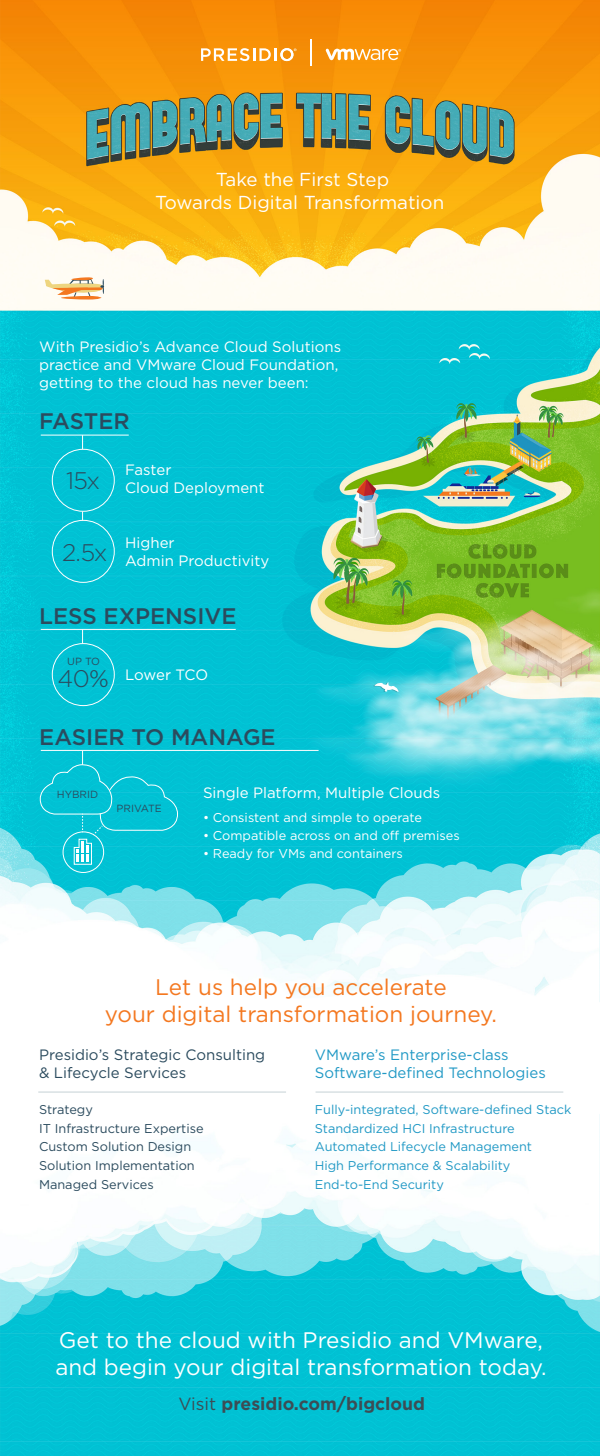
<style>
.page{position:relative;width:600px;height:1456px;background:#fff}
.page>*{position:absolute;margin:0;border:0;box-sizing:border-box;transform-origin:0 0}
.t1{font:300 24px "Gotham";letter-spacing:-.045em;color:#2b4b5e}
.t2{font:22.5px/27px "Gotham";color:#fff}
.t3{font:22.5px/27px "Gotham";color:#f47820;text-align:center}
.t4{font:500 22.5px "Gotham";color:#2b4b5e}
.t5{font:18.75px/22.5px "Gotham";color:#fff;text-align:center}
.t6{font:700 17.62px "Gotham";color:#3c4d55}
.t7{font:15px/18px "Gotham";color:#fff}
.t8{font:15px/18px "Gotham";color:#2199c5}
.t9{font:15px/18px "Gotham";color:#2b4b5e}
.t10{font:12.75px/18.8px "Gotham";color:#2199c5}
.t11{font:12.75px/18.8px "Gotham";color:#2b4b5e}
.t12{font:12.75px "Gotham";color:#fff}
.t13{font:10.35px "Gotham";color:#2b4b5e}
.s1{font-weight:400}
</style>
<div class="page">
<img style="left:0;top:0;width:600px;height:1456px">
<svg style="left:439px;top:344px;width:51px;height:20px"></svg>
<svg style="left:201px;top:48px;width:96px;height:13px"></svg>
<svg style="left:326px;top:48px;width:75px;height:12px"></svg>
<svg style="left:311px;top:39px;width:1px;height:27px"></svg>
<svg style="left:373px;top:682px;width:26px;height:10px"></svg>
<div style="left:52px;top:449px;width:63px;height:63px;border:1px solid #fff;border-radius:50%"></div>
<div style="left:52px;top:520px;width:63px;height:63px;border:1px solid #fff;border-radius:50%"></div>
<hr style="left:41px;top:435px;width:88px;height:1px;background:#fff">
<svg style="left:82px;top:435px;width:1px;height:14px"></svg>
<div style="left:52px;top:643px;width:63px;height:63px;border:1px solid #fff;border-radius:50%"></div>
<hr style="left:41px;top:629px;width:195px;height:1px;background:#fff">
<svg style="left:82px;top:629px;width:1px;height:14px"></svg>
<hr style="left:41px;top:750px;width:278px;height:1px;background:#fff">
<div style="left:63px;top:831px;width:41px;height:42px;border:1px solid #fff;border-radius:50%"></div>
<svg style="left:40px;top:750px;width:138px;height:115px"></svg>
<hr style="left:38px;top:1091px;width:248px;height:1px;background:#c5d1d5">
<hr style="left:316px;top:1091px;width:247px;height:1px;background:#c5d1d5">
<svg style="left:44px;top:277px;width:60px;height:22px"></svg>
<p class="t5" style="left:155px;top:168px;width:291px">Take the First Step<br>Towards Digital Transformation</p>
<p class="t7" style="left:39px;top:337px;width:303px">With Presidio’s Advance Cloud Solutions practice and VMware Cloud Foundation, getting to the cloud has never been:</p>
<h2 class="t4" style="left:39px;top:408px;width:92px">FASTER</h2>
<h1 class="t1" style="left:66px;top:468px;width:36px">15x</h1>
<h1 class="t1" style="left:62px;top:539px;width:47px">2.5x</h1>
<p class="t7" style="left:125px;top:460px;width:141px">Faster<br>Cloud Deployment</p>
<p class="t7" style="left:125px;top:534px;width:146px">Higher<br>Admin Productivity</p>
<h2 class="t4" style="left:39px;top:603px;width:199px">LESS EXPENSIVE</h2>
<p class="t13" style="left:67px;top:656px;width:34px">UP TO</p>
<h1 class="t1" style="left:58px;top:665px;width:53px">40%</h1>
<p class="t7" style="left:125px;top:665px;width:84px">Lower TCO</p>
<h2 class="t4" style="left:39px;top:724px;width:238px">EASIER TO MANAGE</h2>
<p class="t13" style="left:57px;top:788px;width:43px">HYBRID</p>
<p class="t13" style="left:117px;top:802px;width:47px">PRIVATE</p>
<p class="t7" style="left:203px;top:783px;width:239px">Single Platform, Multiple Clouds</p>
<p class="t12" style="left:203px;top:810px;width:221px">• Consistent and simple to operate</p>
<p class="t12" style="left:203px;top:828px;width:258px">• Compatible across on and off premises</p>
<p class="t12" style="left:203px;top:846px;width:201px">• Ready for VMs and containers</p>
<h2 class="t3" style="left:105px;top:973px;width:394px">Let us help you accelerate<br>your digital transformation journey.</h2>
<p class="t9" style="left:39px;top:1045px;width:228px">Presidio’s Strategic Consulting &amp; Lifecycle Services</p>
<p class="t8" style="left:315px;top:1045px;width:233px">VMware’s Enterprise-class<br>Software-defined Technologies</p>
<p class="t10" style="left:315px;top:1099px;width:258px">Fully-integrated, Software-defined Stack Standardized HCI Infrastructure Automated Lifecycle Management<br>High Performance &amp; Scalability End-to-End Security</p>
<p class="t11" style="left:39px;top:1099px;width:166px">Strategy<br>IT Infrastructure Expertise<br>Custom Solution Design<br>Solution Implementation<br>Managed Services</p>
<h2 class="t2" style="left:55px;top:1325px;width:493px">Get to the cloud with Presidio and VMware, and begin your digital transformation today.</h2>
<p class="t6" style="left:178px;top:1393px;width:248px"><span class="s1">Visit</span> presidio.com/bigcloud</p>
</div>
